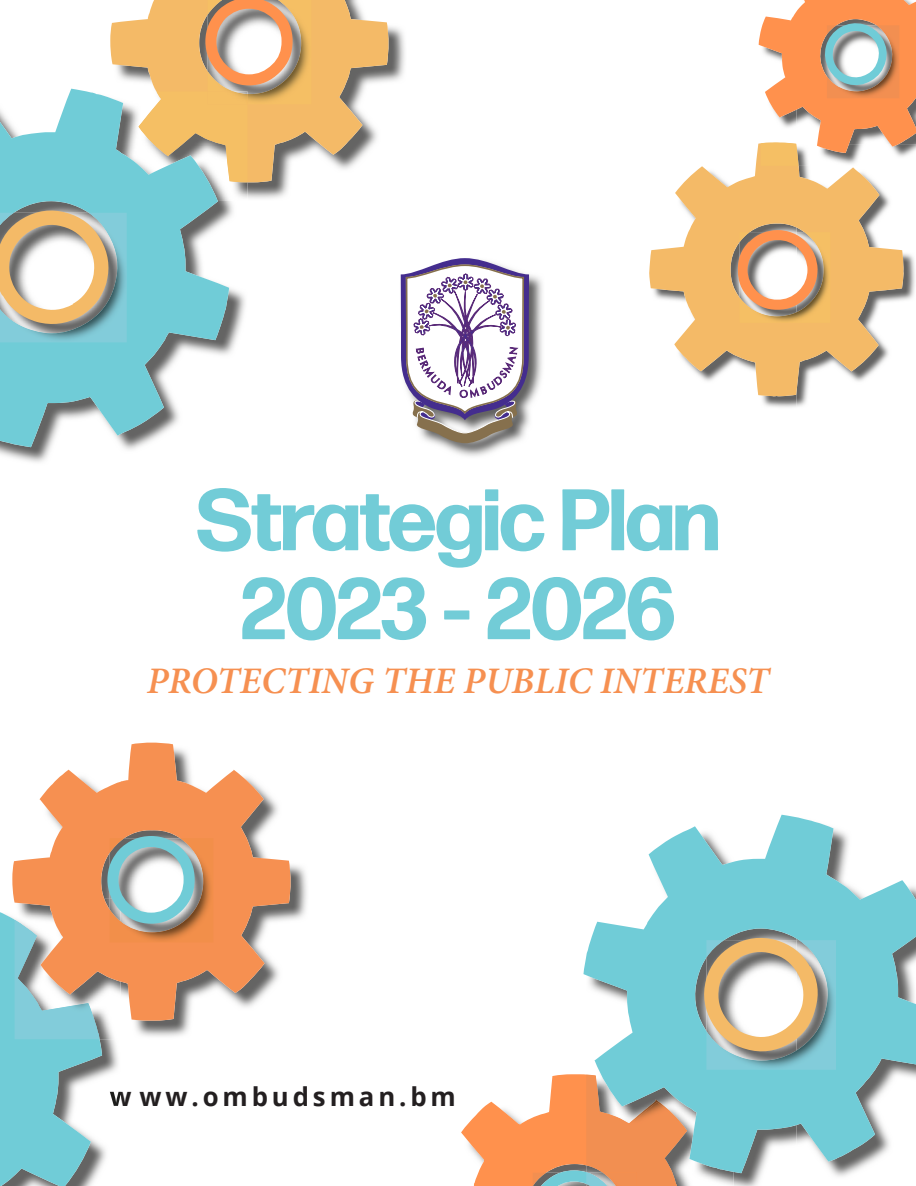
<style>
.page{position:relative;width:916px;height:1186px;background:#fff}
.page>*{position:absolute;margin:0;border:0;box-sizing:border-box;transform-origin:0 0}
.t1{font:700 87px/88.9px "Forma DJR Banner";color:#72ccd7;text-align:center}
.t2{font:italic 600 37.5px "Minion Pro";color:#f69051}
.t3{font:700 25.8px "Open Sans";letter-spacing:.15em;color:#231f20}
</style>
<div class="page">
<img style="left:247px;top:26px;width:158px;height:173px">
<svg style="left:110px;top:0;width:278px;height:182px;fill:#f4ba67"></svg>
<img style="left:208px;top:0;width:103px;height:104px">
<svg style="left:205px;top:0;width:88px;height:85px"></svg>
<img style="left:0;top:201px;width:245px;height:261px">
<img style="left:233px;top:182px;width:14px;height:16px">
<img style="left:229px;top:104px;width:18px;height:78px">
<img style="left:229px;top:91px;width:18px;height:13px">
<svg style="left:0;top:89px;width:229px;height:358px;fill:#70ccd7"></svg>
<img style="left:0;top:213px;width:127px;height:129px">
<svg style="left:0;top:208px;width:110px;height:118px"></svg>
<img style="left:733px;top:1173px;width:29px;height:13px">
<svg style="left:461px;top:1074px;width:254px;height:112px"></svg>
<img style="left:586px;top:1173px;width:21px;height:13px">
<svg style="left:583px;top:815px;width:333px;height:358px;fill:#70ccd7"></svg>
<img style="left:706px;top:940px;width:130px;height:130px">
<svg style="left:702px;top:936px;width:117px;height:117px"></svg>
<img style="left:400px;top:274px;width:143px;height:182px">
<svg style="left:401px;top:258px;width:128px;height:185px"></svg>
<img style="left:290px;top:865px;width:17px;height:55px">
<svg style="left:39px;top:742px;width:251px;height:265px;fill:#f69051"></svg>
<img style="left:195px;top:838px;width:18px;height:104px">
<img style="left:796px;top:153px;width:119px;height:254px">
<img style="left:762px;top:396px;width:34px;height:11px">
<svg style="left:649px;top:147px;width:254px;height:249px;fill:#f4ba67"></svg>
<img style="left:739px;top:232px;width:91px;height:91px">
<svg style="left:737px;top:227px;width:80px;height:83px"></svg>
<img style="left:761px;top:153px;width:37px;height:13px">
<svg style="left:0;top:836px;width:195px;height:350px"></svg>
<svg style="left:758px;top:0;width:158px;height:153px"></svg>
<h1 class="t1" style="left:197px;top:474px;width:523px">Strategic Plan<br>2023 - 2026</h1>
<p class="t2" style="left:147px;top:655px;width:624px">PROTECTING THE PUBLIC INTEREST</p>
<p class="t3" style="left:110px;top:1078px;width:348px">w ww.ombudsman.bm</p>
</div>
